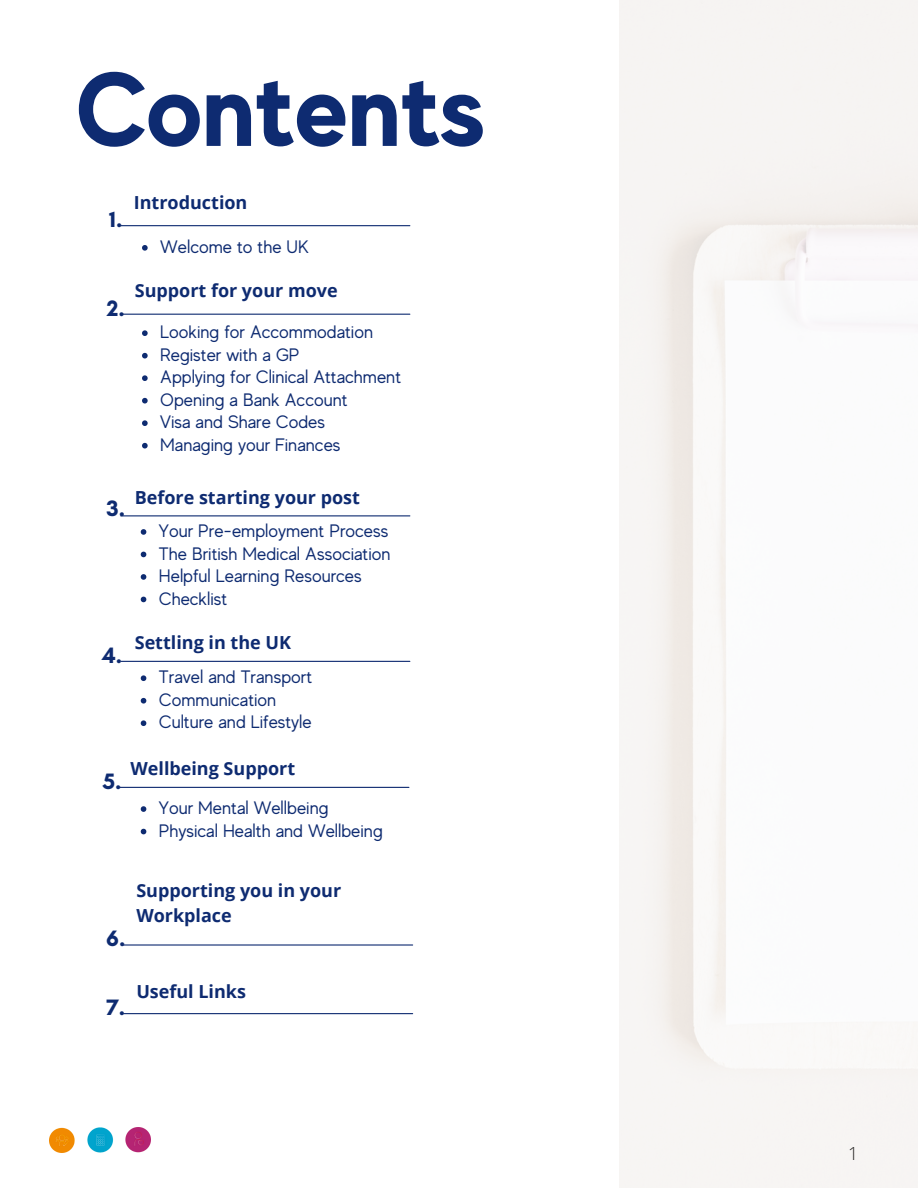
<style>
.page{position:relative;width:918px;height:1188px;background:#fff}
.page>*{position:absolute;margin:0;border:0;box-sizing:border-box;transform-origin:0 0}
.t1{font:700 105px "MADE Evolve Sans";color:#0e2b71}
.t2{font:700 22.65px "Glacial Indifference";color:#0e2b71}
.t3{font:18px "MADE Evolve Sans";color:#0e2b71}
.t4{font:700 18px "Open Sans";color:#0e2b71}
.t5{font:300 18px "Open Sans";color:#000}
</style>
<div class="page">
<img style="left:49px;top:1127px;width:101px;height:26px">
<svg style="left:142px;top:330px;width:6px;height:6px"></svg>
<svg style="left:142px;top:353px;width:6px;height:6px"></svg>
<svg style="left:142px;top:375px;width:6px;height:6px"></svg>
<svg style="left:142px;top:398px;width:6px;height:6px"></svg>
<svg style="left:142px;top:420px;width:6px;height:6px"></svg>
<svg style="left:142px;top:443px;width:6px;height:6px"></svg>
<hr style="left:121px;top:225px;width:289px;height:1px;background:#0e2b71">
<hr style="left:121px;top:314px;width:289px;height:1px;background:#0e2b71">
<hr style="left:121px;top:515px;width:289px;height:1px;background:#0e2b71">
<svg style="left:142px;top:245px;width:6px;height:6px"></svg>
<svg style="left:141px;top:529px;width:5px;height:6px"></svg>
<svg style="left:141px;top:552px;width:5px;height:5px"></svg>
<svg style="left:141px;top:574px;width:5px;height:6px"></svg>
<svg style="left:141px;top:597px;width:5px;height:5px"></svg>
<hr style="left:121px;top:661px;width:289px;height:1px;background:#0e2b71">
<svg style="left:141px;top:675px;width:5px;height:6px"></svg>
<svg style="left:141px;top:698px;width:5px;height:6px"></svg>
<svg style="left:141px;top:720px;width:5px;height:6px"></svg>
<hr style="left:120px;top:787px;width:289px;height:1px;background:#0e2b71">
<hr style="left:124px;top:1013px;width:289px;height:1px;background:#0e2b71">
<svg style="left:141px;top:806px;width:5px;height:6px"></svg>
<svg style="left:141px;top:829px;width:5px;height:5px"></svg>
<hr style="left:124px;top:944px;width:289px;height:2px;background:#0e2b71">
<p class="t1" style="left:76px;top:48px;width:411px">Contents</p>
<p class="t2" style="left:109px;top:205px;width:15px">1.</p>
<p class="t4" style="left:134px;top:190px;width:115px">Introduction</p>
<p class="t3" style="left:160px;top:237px;width:150px">Welcome to the UK</p>
<p class="t2" style="left:107px;top:294px;width:20px">2.</p>
<p class="t4" style="left:135px;top:278px;width:204px">Support for your move</p>
<p class="t3" style="left:160px;top:322px;width:214px">Looking for Accommodation</p>
<p class="t3" style="left:160px;top:345px;width:141px">Register with a GP</p>
<p class="t3" style="left:160px;top:367px;width:242px">Applying for Clinical Attachment</p>
<p class="t3" style="left:160px;top:390px;width:189px">Opening a Bank Account</p>
<p class="t3" style="left:160px;top:412px;width:166px">Visa and Share Codes</p>
<p class="t3" style="left:160px;top:435px;width:182px">Managing your Finances</p>
<p class="t2" style="left:107px;top:495px;width:20px">3.</p>
<p class="t4" style="left:135px;top:485px;width:227px">Before starting your post</p>
<p class="t3" style="left:159px;top:521px;width:231px">Your Pre-employment Process</p>
<p class="t3" style="left:159px;top:543px;width:233px">The British Medical Association</p>
<p class="t3" style="left:159px;top:566px;width:204px">Helpful Learning Resources</p>
<p class="t3" style="left:159px;top:588px;width:70px">Checklist</p>
<p class="t2" style="left:102px;top:641px;width:22px">4.</p>
<p class="t4" style="left:135px;top:630px;width:158px">Settling in the UK</p>
<p class="t3" style="left:159px;top:667px;width:155px">Travel and Transport</p>
<p class="t3" style="left:159px;top:690px;width:119px">Communication</p>
<p class="t3" style="left:159px;top:712px;width:154px">Culture and Lifestyle</p>
<p class="t2" style="left:103px;top:767px;width:20px">5.</p>
<p class="t4" style="left:131px;top:756px;width:166px">Wellbeing Support</p>
<p class="t3" style="left:159px;top:798px;width:171px">Your Mental Wellbeing</p>
<p class="t3" style="left:159px;top:820px;width:225px">Physical Health and Wellbeing</p>
<p class="t4" style="left:136px;top:878px;width:206px">Supporting you in your</p>
<p class="t4" style="left:136px;top:903px;width:97px">Workplace</p>
<p class="t2" style="left:106px;top:925px;width:21px">6.</p>
<p class="t2" style="left:106px;top:993px;width:20px">7.</p>
<p class="t4" style="left:136px;top:978px;width:111px">Useful Links</p>
<p class="t5" style="left:848px;top:1141px;width:12px">1</p>
</div>
